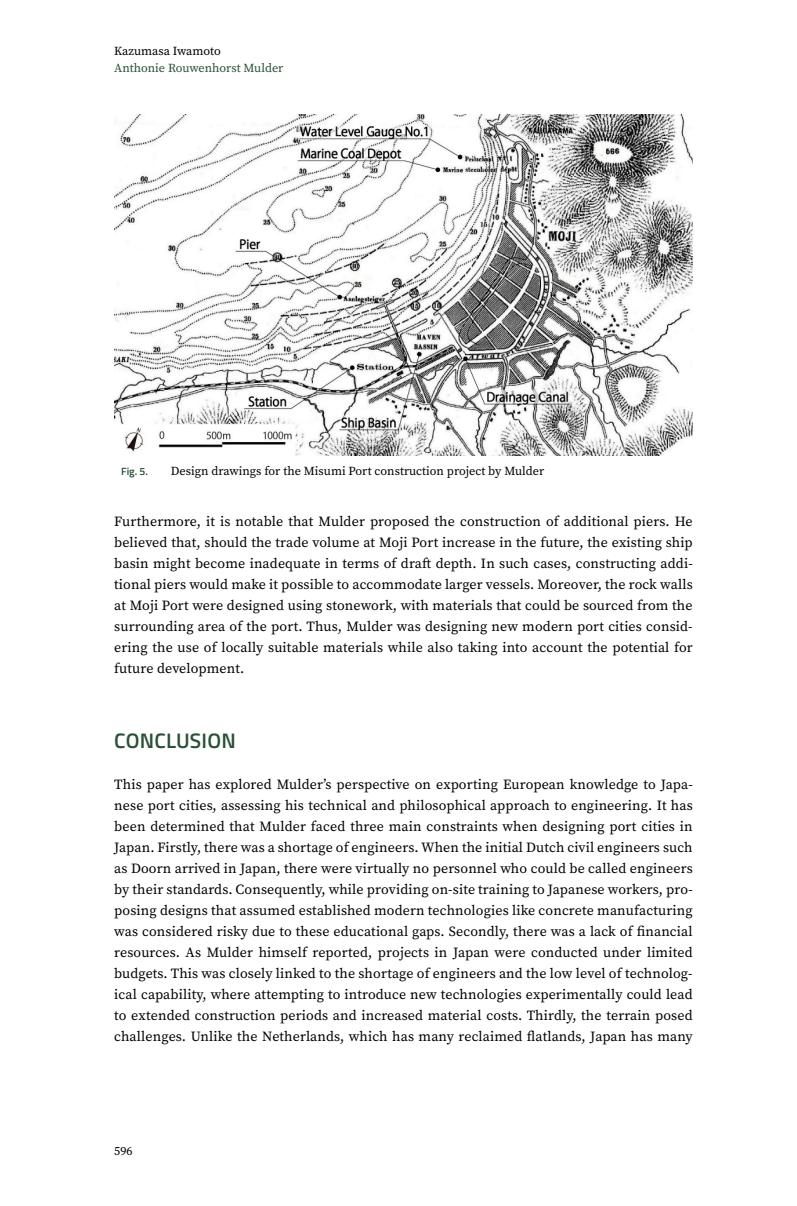
<style>
.page{position:relative;width:797px;height:1206px;background:#fff}
.page>*{position:absolute;margin:0;border:0;box-sizing:border-box;transform-origin:0 0}
.t1{font:600 21px "Titillium Web";letter-spacing:.01em;color:#285136}
.t2{font:14px/21px "Source Serif Pro";letter-spacing:.01em;color:#000;text-align:justify}
.t3{font:12.25px "Source Serif Pro";color:#000}
.t4{font:12.25px "Source Serif Pro";color:#285136}
.t5{font:600 10.5px "Titillium Web";color:#285136}
</style>
<div class="page">
<img style="left:114px;top:114px;width:578px;height:341px">
<p class="t3" style="left:114px;top:43px;width:108px">Kazumasa Iwamoto</p>
<p class="t4" style="left:114px;top:60px;width:171px">Anthonie Rouwenhorst Mulder</p>
<p class="t5" style="left:121px;top:463px;width:28px">Fig. 5.</p>
<p class="t3" style="left:171px;top:463px;width:375px">Design drawings for the Misumi Port construction project by Mulder</p>
<p class="t2" style="left:114px;top:511px;width:580px">Furthermore, it is notable that Mulder proposed the construction of additional piers. He believed that, should the trade volume at Moji Port increase in the future, the existing ship basin might become inadequate in terms of draft depth. In such cases, constructing addi&shy;tional piers would make it possible to accommodate larger vessels. Moreover, the rock walls at Moji Port were designed using stonework, with materials that could be sourced from the surrounding area of the port. Thus, Mulder was designing new modern port cities consid&shy;ering the use of locally suitable materials while also taking into account the potential for future development.</p>
<h1 class="t1" style="left:114px;top:724px;width:123px">CONCLUSION</h1>
<p class="t2" style="left:114px;top:773px;width:579px">This paper has explored Mulder’s perspective on exporting European knowledge to Japa&shy;nese port cities, assessing his technical and philosophical approach to engineering. It has been determined that Mulder faced three main constraints when designing port cities in Japan. Firstly, there was a shortage of engineers. When the initial Dutch civil engineers such as Doorn arrived in Japan, there were virtually no personnel who could be called engineers by their standards. Consequently, while providing on-site training to Japanese workers, pro&shy;posing designs that assumed established modern technologies like concrete manufacturing was considered risky due to these educational gaps. Secondly, there was a lack of financial resources. As Mulder himself reported, projects in Japan were conducted under limited budgets. This was closely linked to the shortage of engineers and the low level of technolog&shy;ical capability, where attempting to introduce new technologies experimentally could lead to extended construction periods and increased material costs. Thirdly, the terrain posed challenges. Unlike the Netherlands, which has many reclaimed flatlands, Japan has many</p>
<p class="t3" style="left:114px;top:1143px;width:20px">596</p>
</div>
